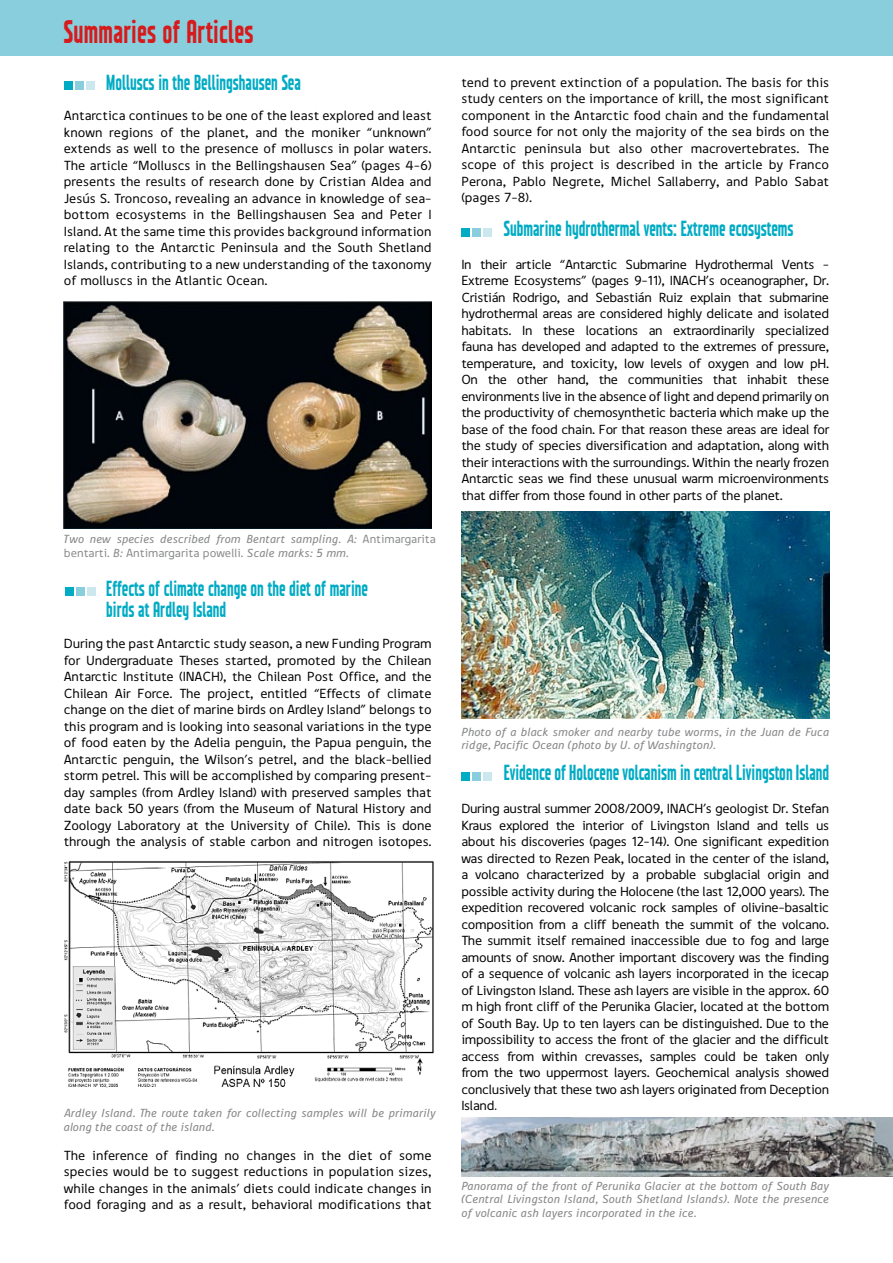
<style>
.page{position:relative;width:893px;height:1263px;background:#fff}
.page>*{position:absolute;margin:0;border:0;box-sizing:border-box;transform-origin:0 0}
.t1{font:31.5px "TCL355";letter-spacing:.01em;color:#d71a1c}
.t2{font:21px/21px "TCL355";color:#00abc4}
.t3{font:13.5px/16.5px "Digna";letter-spacing:-.01em;color:#000;text-align:justify}
.t4{font:italic 12px/13.5px "Digna";color:#87888a}
.s1{font-style:normal}
.s2{font-family:"Times"}
</style>
<div class="page">
<div style="left:0;top:0;width:893px;height:55px;background:#88cedc"></div>
<img style="left:64px;top:302px;width:368px;height:226px">
<img style="left:64px;top:861px;width:370px;height:227px">
<img style="left:461px;top:511px;width:368px;height:208px">
<div style="left:65px;top:587px;width:9px;height:9px;background:#00abc4"></div>
<div style="left:76px;top:587px;width:9px;height:9px;background:#88cedc"></div>
<div style="left:87px;top:587px;width:9px;height:9px;background:#cae8ee"></div>
<div style="left:64px;top:81px;width:9px;height:9px;background:#00abc4"></div>
<div style="left:75px;top:81px;width:9px;height:9px;background:#88cedc"></div>
<div style="left:86px;top:81px;width:9px;height:9px;background:#cae8ee"></div>
<div style="left:461px;top:772px;width:9px;height:9px;background:#00abc4"></div>
<div style="left:472px;top:772px;width:9px;height:9px;background:#88cedc"></div>
<div style="left:483px;top:772px;width:9px;height:9px;background:#cae8ee"></div>
<div style="left:461px;top:228px;width:9px;height:9px;background:#00abc4"></div>
<div style="left:472px;top:228px;width:9px;height:9px;background:#88cedc"></div>
<div style="left:483px;top:228px;width:9px;height:9px;background:#cae8ee"></div>
<img style="left:461px;top:1117px;width:432px;height:59px">
<h1 class="t1" style="left:64px;top:13px;width:191px">Summaries of Articles</h1>
<h2 class="t2" style="left:106px;top:71px;width:196px">Molluscs in the Bellingshausen Sea</h2>
<p class="t3" style="left:64px;top:107px;width:369px">Antarctica continues to be one of the least explored and least known regions of the planet, and the moniker “unknown” extends as well to the presence of molluscs in polar waters.<br>The article “Molluscs in the Bellingshausen Sea” (pages 4-6) presents the results of research done by Cristian Aldea and Jesús S. Troncoso, revealing an advance in knowledge of sea&shy;bottom ecosystems in the Bellingshausen Sea and Peter I Island. At the same time this provides background information relating to the Antarctic Peninsula and the South Shetland Islands, contributing to a new understanding of the taxonomy of molluscs in the Atlantic Ocean.</p>
<p class="t4" style="left:64px;top:532px;width:374px">Two new species described from Bentart sampling. A: <span class="s1">Antimargarita bentarti</span>. B: <span class="s1">Antimargarita powelli</span>. Scale marks: 5 mm.</p>
<h2 class="t2" style="left:106px;top:577px;width:263px">Effects of climate change on the diet of marine birds at Ardley Island</h2>
<p class="t3" style="left:64px;top:635px;width:369px">During the past Antarctic study season, a new Funding Program for Undergraduate Theses started, promoted by the Chilean Antarctic Institute (INACH), the Chilean Post Office, and the Chilean Air Force. The project, entitled “Effects of climate change on the diet of marine birds on Ardley Island” belongs to this program and is looking into seasonal variations in the type of food eaten by the Adelia penguin, the Papua penguin, the Antarctic penguin, the Wilson’s petrel, and the black-bellied storm petrel. This will be accomplished by comparing present&shy;day samples (from Ardley Island) with preserved samples that date back 50 years (from the Museum of Natural History and Zoology Laboratory at the University of Chile). This is done through the analysis of stable carbon and nitrogen isotopes.</p>
<p class="t4" style="left:64px;top:1106px;width:374px">Ardley Island. The route taken for collecting samples will be primarily along the coast of the island.</p>
<p class="t3" style="left:64px;top:1146px;width:369px">The inference of finding no changes in the diet of some species would be to suggest reductions in population sizes, while changes in the animals’ diets could indicate changes in food foraging and as a result, behavioral modifications that</p>
<p class="t3" style="left:461px;top:74px;width:369px">tend to prevent extinction of a population. The basis for this study centers on the importance of krill, the most significant component in the Antarctic food chain and the fundamental food source for not only the majority of the sea birds on the Antarctic peninsula but also other macrovertebrates. The scope of this project is described in the article by Franco Perona, Pablo Negrete, Michel Sallaberry, and Pablo Sabat (pages 7-8).</p>
<h2 class="t2" style="left:504px;top:217px;width:291px">Submarine hydrothermal vents: Extreme ecosystems</h2>
<p class="t3" style="left:461px;top:255px;width:369px">In their article “Antarctic Submarine Hydrothermal Vents – Extreme Ecosystems” (pages 9-11), INACH’s oceanographer, Dr.<br>Cristián Rodrigo, and Sebastián Ruiz explain that submarine hydrothermal areas are considered highly delicate and isolated habitats. In these locations an extraordinarily specialized fauna has developed and adapted to the extremes of pressure, temperature, and toxicity, low levels of oxygen and low pH.<br>On the other hand, the communities that inhabit these environments live in the absence of light and depend primarily on the productivity of chemosynthetic bacteria which make up the base of the food chain. For that reason these areas are ideal for the study of species diversification and adaptation, along with their interactions with the surroundings. Within the nearly frozen Antarctic seas we find these unusual warm microenvironments that differ from those found in other parts of the planet.</p>
<p class="t4" style="left:461px;top:725px;width:369px">Photo of a black smoker and nearby tube worms, in the Juan de Fuca ridge, Pacific Ocean (photo by U. of Washington).</p>
<h2 class="t2" style="left:504px;top:761px;width:327px">Evidence of Holocene volcanism in central Livingston Island</h2>
<p class="t3" style="left:461px;top:800px;width:369px">During austral summer 2008/2009, INACH’s geologist Dr. Stefan Kraus explored the interior of Livingston Island and tells us about his discoveries (pages 12-14). One significant expedition was directed to Rezen Peak, located in the center of the island, a volcano characterized by a probable subglacial origin and possible activity during the Holocene (the last 12,000 years). The expedition recovered volcanic rock samples of olivine-basaltic composition from a cliff beneath the summit of the volcano.<br>The summit itself remained inaccessible due to fog and large amounts of snow. Another important discovery was the finding of a sequence of volcanic ash layers incorporated in the icecap of Livingston Island. These ash layers are visible in the approx. 60 m high front cliff of the Perunika Glacier, located at the bottom of South Bay. Up to ten layers can be distinguished. Due to the impossibility to access the front of the glacier and the difficult access from within crevasses, samples could be taken only from the two uppermost layers. Geochemical analysis showed conclusively that these two ash layers originated from Deception Island<span class="s2">.</span></p>
<p class="t4" style="left:461px;top:1179px;width:369px;text-align:justify">Panorama of the front of Perunika Glacier at the bottom of South Bay (Central Livingston Island, South Shetland Islands). Note the presence of volcanic ash layers incorporated in the ice.</p>
</div>
